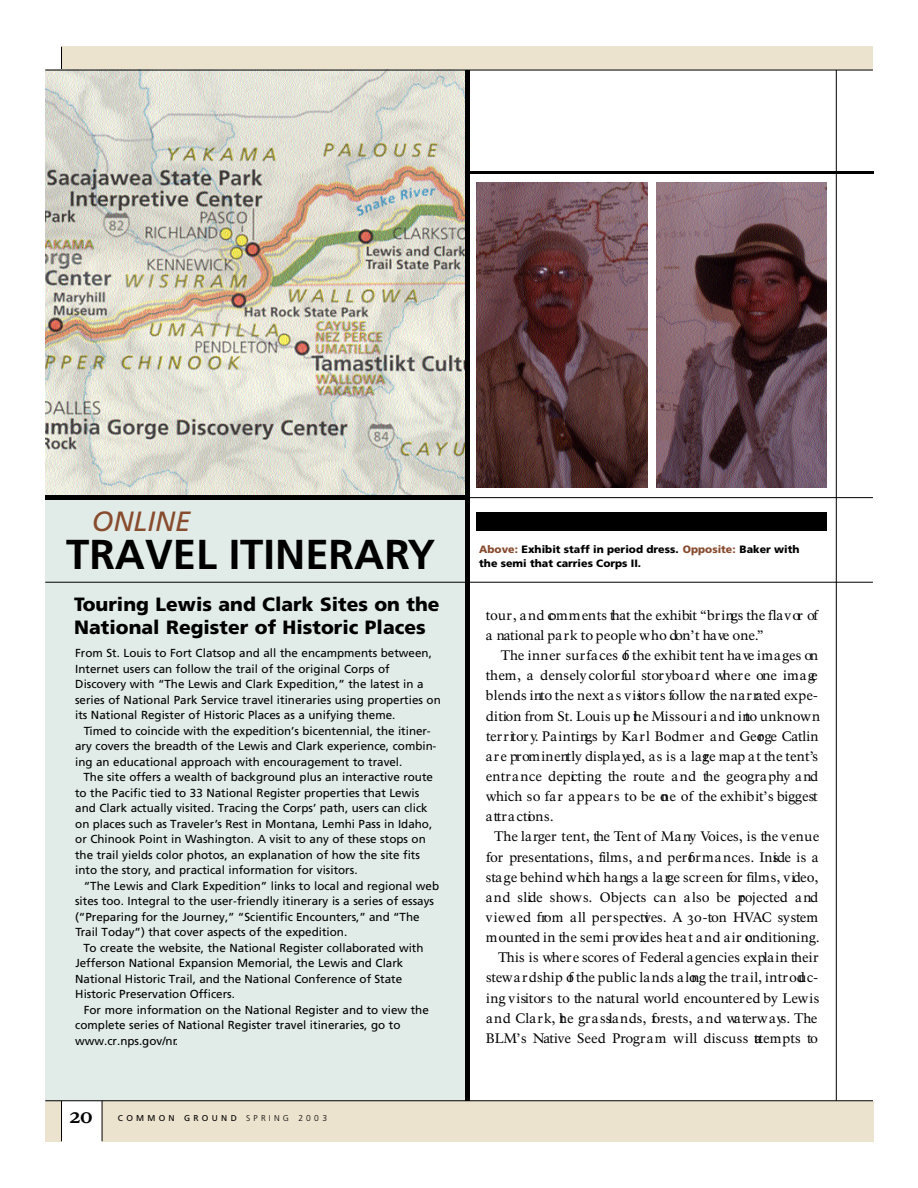
<style>
.page{position:relative;width:918px;height:1188px;background:#fff}
.page>*{position:absolute;margin:0;border:0;box-sizing:border-box;transform-origin:0 0}
.t1{font:700 41.85px "Frutiger";color:#000}
.t2{font:italic 27.9px "Frutiger";color:#874b2d}
.t3{font:700 21.9px "NPS Rawlinson";color:#000}
.t4{font:900 19.2px/23px "Frutiger";color:#000}
.t5{font:13.5px/20.1px "NPS Rawlinson";color:#000}
.t6{font:11.7px/15.5px "Frutiger";color:#000}
.t7{font:900 10.65px/14.1px "Frutiger";color:#000}
.t8{font:8.4px "Frutiger";letter-spacing:.375em;color:#000}
.s1{font-weight:300}
.s2{color:#874b2d}
</style>
<div class="page">
<div style="left:45px;top:70px;width:16px;height:1071px;background:#ece3cf"></div>
<hr style="left:45px;top:171px;width:828px;height:3px;background:#000">
<div style="left:61px;top:47px;width:812px;height:23px;background:#ece3cf"></div>
<hr style="left:61px;top:47px;width:1px;height:1094px;background:#000">
<img style="left:45px;top:71px;width:420px;height:424px">
<div style="left:45px;top:500px;width:422px;height:601px;background:#e1ebe7"></div>
<div style="left:102px;top:1101px;width:771px;height:40px;background:#ece3cf"></div>
<hr style="left:102px;top:1101px;width:1px;height:40px;background:#000">
<hr style="left:45px;top:70px;width:828px;height:1px;background:#000">
<hr style="left:45px;top:1101px;width:828px;height:1px;background:#000">
<hr style="left:45px;top:497px;width:828px;height:1px;background:#000">
<img style="left:477px;top:183px;width:171px;height:304px">
<img style="left:656px;top:183px;width:171px;height:304px">
<div style="left:45px;top:495px;width:422px;height:5px;background:#000"></div>
<hr style="left:45px;top:582px;width:828px;height:1px;background:#000">
<div style="left:476px;top:512px;width:351px;height:19px;background:#000"></div>
<hr style="left:836px;top:70px;width:1px;height:1031px;background:#000">
<hr style="left:465px;top:70px;width:4px;height:1031px;background:#000">
<h2 class="t2" style="left:92px;top:510px;width:101px">ONLINE</h2>
<h1 class="t1" style="left:66px;top:538px;width:371px">TRAVEL ITINERARY</h1>
<h3 class="t4" style="left:74px;top:594px;width:367px">Touring Lewis and Clark Sites on the<br>National Register of Historic Places</h3>
<p class="t6" style="left:75px;top:647px;width:367px">From St. Louis to Fort Clatsop and all the encampments between, Internet users can follow the trail of the original Corps of Discovery with “The Lewis and Clark Expedition,” the latest in a series of National Park Service travel itineraries using properties on its National Register of Historic Places as a unifying theme.</p>
<p class="t6" style="left:75px;top:724px;width:363px;text-indent:9px">Timed to coincide with the expedition’s bicentennial, the itiner&shy;ary covers the breadth of the Lewis and Clark experience, combin&shy;ing an educational approach with encouragement to travel.</p>
<p class="t6" style="left:75px;top:771px;width:359px;text-indent:8px">The site offers a wealth of background plus an interactive route to the Pacific tied to 33 National Register properties that Lewis and Clark actually visited. Tracing the Corps’ path, users can click on places such as Traveler’s Rest in Montana, Lemhi Pass in Idaho, or Chinook Point in Washington. A visit to any of these stops on the trail yields color photos, an explanation of how the site fits into the story, and practical information for visitors.</p>
<p class="t6" style="left:75px;top:879px;width:366px;text-indent:9px">“The Lewis and Clark Expedition” links to local and regional web sites too. Integral to the user-friendly itinerary is a series of essays (“Preparing for the Journey,” “Scientific Encounters,” and “The Trail Today”) that cover aspects of the expedition.</p>
<p class="t6" style="left:75px;top:941px;width:350px;text-indent:8px">To create the website, the National Register collaborated with Jefferson National Expansion Memorial, the Lewis and Clark National Historic Trail, and the National Conference of State Historic Preservation Officers.</p>
<p class="t6" style="left:75px;top:1003px;width:355px;text-indent:9px">For more information on the National Register and to view the complete series of National Register travel itineraries, go to www.cr.nps.gov/nr.</p>
<h3 class="t3" style="left:70px;top:1106px;width:24px">20</h3>
<p class="t8" style="left:118px;top:1115px;width:211px">COMMON GROUND <span class="s1">SPRING 2003</span></p>
<p class="t7" style="left:479px;top:543px;width:322px"><span class="s2">Above:</span> Exhibit staff in period dress. <span class="s2">Opposite:</span> Baker with the semi that carries Corps II.</p>
<p class="t5" style="left:486px;top:606px;width:333px">tour, and comments that the exhibit “brings the flavor of a national park to people who don’t have one.”</p>
<p class="t5" style="left:486px;top:646px;width:336px;text-indent:15px">The inner surfaces of the exhibit tent have images on them, a denselycolorful storyboard where one image blends into the next as visitors follow the narrated expe&shy;dition from St. Louis up the Missouri and into unknown territory. Paintings by Karl Bodmer and George Catlin are prominently displayed, as is a large map at the tent’s entrance depicting the route and the geography and which so far appears to be one of the exhibit’s biggest attractions.</p>
<p class="t5" style="left:486px;top:828px;width:336px;text-align:right">The larger tent, the Tent of Many Voices, is the venue for presentations, films, and performances. Inside is a stage behind which hangs a large screen for films, video, and slide shows. Objects can also be projected and viewed from all perspectives. A 30-ton HVAC system mounted in the semi provides heat and air conditioning.<br>This is where scores of Federal agencies explain their stewardship of the public lands along the trail, introduc&shy;ing visitors to the natural world encountered by Lewis and Clark, the grasslands, forests, and waterways. The BLM’s Native Seed Program will discuss attempts to</p>
</div>
